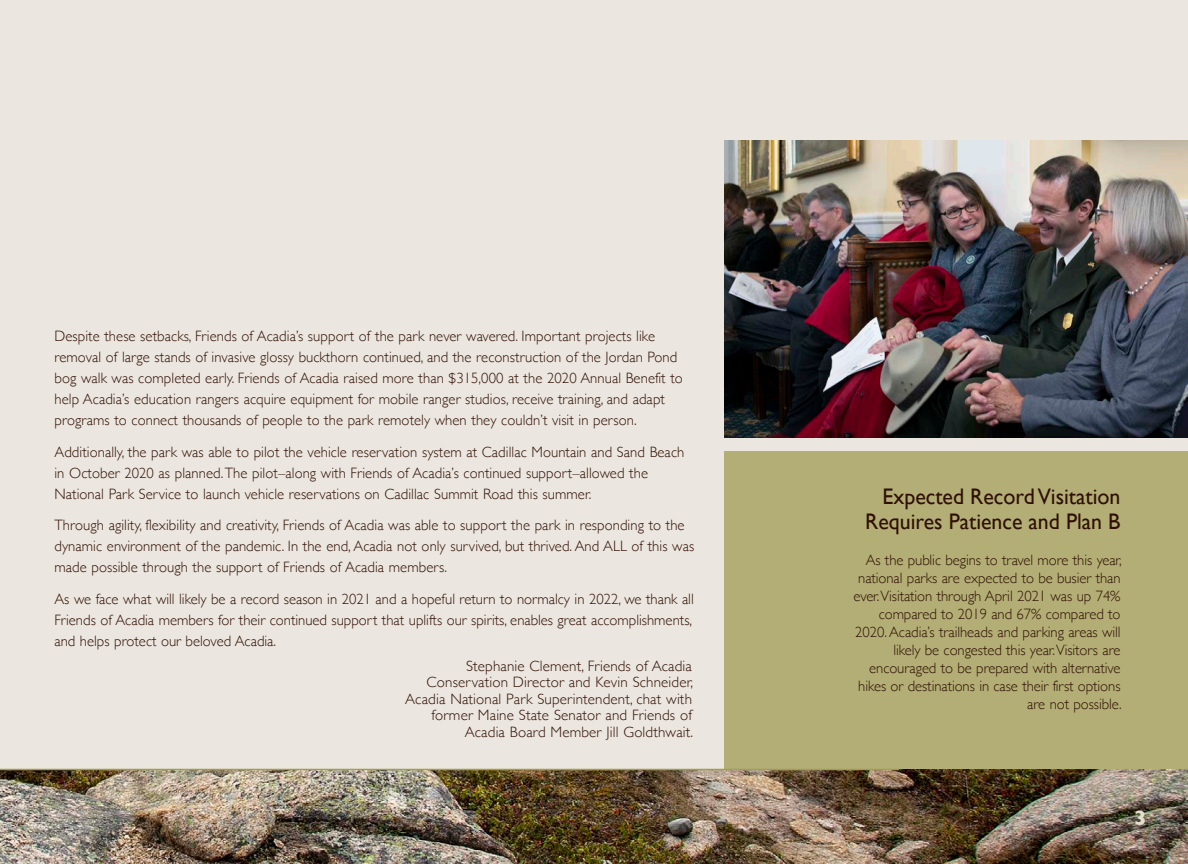
<style>
.page{position:relative;width:1188px;height:864px;background:#ebe6df}
.page>*{position:absolute;margin:0;border:0;box-sizing:border-box;transform-origin:0 0}
.t1{font:22.5px/25.5px "Gill Sans";color:#301004;text-align:right}
.t2{font:700 21px "Gill Sans";color:#e5decc}
.t3{font:300 15px/21px "Gill Sans";letter-spacing:.005em;color:#301004}
</style>
<div class="page">
<div style="left:725px;top:451px;width:463px;height:319px;background:#b2ae75"></div>
<img style="left:725px;top:140px;width:463px;height:298px">
<img style="left:0;top:770px;width:1188px;height:94px">
<hr style="left:0;top:769px;width:899px;height:1px;background:#a39b52">
<p class="t3" style="left:54px;top:325px;width:630px">Despite these setbacks, Friends of Acadia’s support of the park never wavered. Important projects like removal of large stands of invasive glossy buckthorn continued, and the reconstruction of the Jordan Pond bog walk was completed early. Friends of Acadia raised more than $315,000 at the 2020 Annual Benefit to help Acadia’s education rangers acquire equipment for mobile ranger studios, receive training, and adapt programs to connect thousands of people to the park remotely when they couldn’t visit in person.</p>
<p class="t3" style="left:54px;top:441px;width:631px">Additionally, the park was able to pilot the vehicle reservation system at Cadillac Mountain and Sand Beach in October 2020 as planned. The pilot–along with Friends of Acadia’s continued support–allowed the<br>National Park Service to launch vehicle reservations on Cadillac Summit Road this summer.</p>
<p class="t3" style="left:54px;top:514px;width:641px">Through agility, flexibility and creativity, Friends of Acadia was able to support the park in responding to the dynamic environment of the pandemic. In the end, Acadia not only survived, but thrived. And ALL of this was made possible through the support of Friends of Acadia members.</p>
<p class="t3" style="left:54px;top:588px;width:641px;text-align:justify">As we face what will likely be a record season in 2021 and a hopeful return to normalcy in 2022, we thank all Friends of Acadia members for their continued support that uplifts our spirits, enables great accomplishments, and helps protect our beloved Acadia.</p>
<p class="t3" style="left:405px;top:657px;width:290px;line-height:16.5px;text-align:right">Stephanie Clement, Friends of Acadia Conservation Director and Kevin Schneider, Acadia National Park Superintendent, chat with former Maine State Senator and Friends of Acadia Board Member Jill Goldthwait.</p>
<p class="t1" style="left:865px;top:483px;width:257px">Expected Record Visitation<br>Requires Patience and Plan B</p>
<p class="t3" style="left:853px;top:551px;width:270px;line-height:18px;text-align:right">As the public begins to travel more this year, national parks are expected to be busier than ever. Visitation through April 2021 was up 74% compared to 2019 and 67% compared to 2020. Acadia’s trailheads and parking areas will likely be congested this year. Visitors are encouraged to be prepared with alternative hikes or destinations in case their first options are not possible.</p>
<p class="t2" style="left:1134px;top:801px;width:14px">3</p>
</div>
